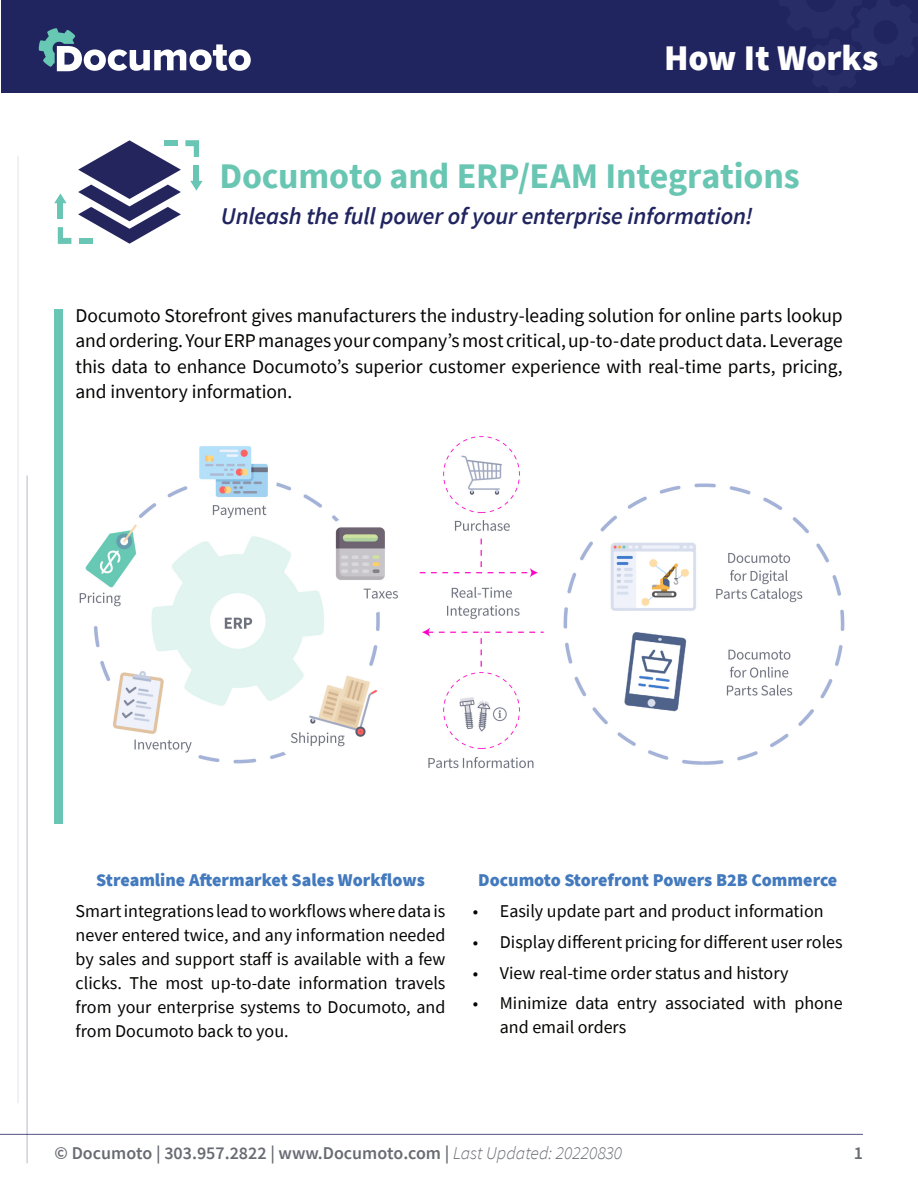
<style>
.page{position:relative;width:918px;height:1188px;background:#fff}
.page>*{position:absolute;margin:0;border:0;box-sizing:border-box;transform-origin:0 0}
.t1{font:700 36px "Source Sans Pro";letter-spacing:-.005em;color:#69c6b3}
.t2{font:900 36px "Source Sans Pro";letter-spacing:-.005em;color:#fff}
.t3{font:italic 600 24px "Source Sans Pro";letter-spacing:-.005em;color:#20245f}
.t4{font:19.5px/25.5px "Source Sans Pro";letter-spacing:-.01em;color:#040503;text-align:justify}
.Body{font:18px/24px "Source Sans Pro";color:#040503;text-align:justify}
.t5{font:900 18px "Source Sans Pro";color:#4379bd}
.t6{font:600 18px "Source Sans Pro";color:#696b73}
.s1{font-weight:300;font-style:italic}
</style>
<div class="page">
<div style="left:1px;top:0;width:917px;height:93px;background:#20245f"></div>
<hr style="left:0;top:1134px;width:863px;height:1px;background:#20245f">
<hr style="left:27px;top:476px;width:1px;height:687px;background:#20245f">
<hr style="left:18px;top:156px;width:1px;height:947px;background:#20245f">
<svg style="left:39px;top:28px;width:212px;height:43px"></svg>
<div style="left:54px;top:309px;width:9px;height:515px;background:#69c6b4"></div>
<svg style="left:78px;top:140px;width:125px;height:104px"></svg>
<div style="left:79px;top:238px;width:13px;height:6px;background:#69c6b4"></div>
<svg style="left:58px;top:227px;width:13px;height:17px"></svg>
<div style="left:58px;top:203px;width:5px;height:16px;background:#69c6b4"></div>
<svg style="left:54px;top:193px;width:13px;height:10px"></svg>
<img style="left:79px;top:436px;width:766px;height:332px">
<h1 class="t2" style="left:664px;top:33px;width:216px">How It Works</h1>
<p class="t1" style="left:219px;top:152px;width:582px">Documoto and ERP/EAM Integrations</p>
<p class="t3" style="left:221px;top:201px;width:534px">Unleash the full power of your enterprise information!</p>
<h3 class="t4" style="left:76px;top:303px;width:769px">Documoto Storefront gives manufacturers the industry-leading solution for online parts lookup and ordering. Your ERP manages your company’s most critical, up-to-date product data. Leverage this data to enhance Documoto’s superior customer experience with real-time parts, pricing, and inventory information.</h3>
<p class="t5" style="left:96px;top:868px;width:330px">Streamline Aftermarket Sales Workflows</p>
<p class="Body" style="left:76px;top:899px;width:371px">Smart integrations lead to workflows where data is never entered twice, and any information needed by sales and support staff is available with a few clicks. The most up-to-date information travels from your enterprise systems to Documoto, and from Documoto back to you.</p>
<p class="t5" style="left:478px;top:868px;width:361px">Documoto Storefront Powers B2B Commerce</p>
<p class="Body" style="left:473px;top:899px;width:352px">• Easily update part and product information</p>
<p class="Body" style="left:473px;top:930px;width:371px">• Display different pricing for different user roles</p>
<p class="Body" style="left:473px;top:961px;width:317px">• View real-time order status and history</p>
<p class="Body" style="left:500px;top:991px;width:344px;text-indent:-27px">• Minimize data entry associated with phone and email orders</p>
<p class="t6" style="left:55px;top:1141px;width:569px">© Documoto | 303.957.2822 | www.Documoto.com | <span class="s1">Last Updated: 20220830</span></p>
<p class="t6" style="left:854px;top:1141px;width:11px">1</p>
</div>
